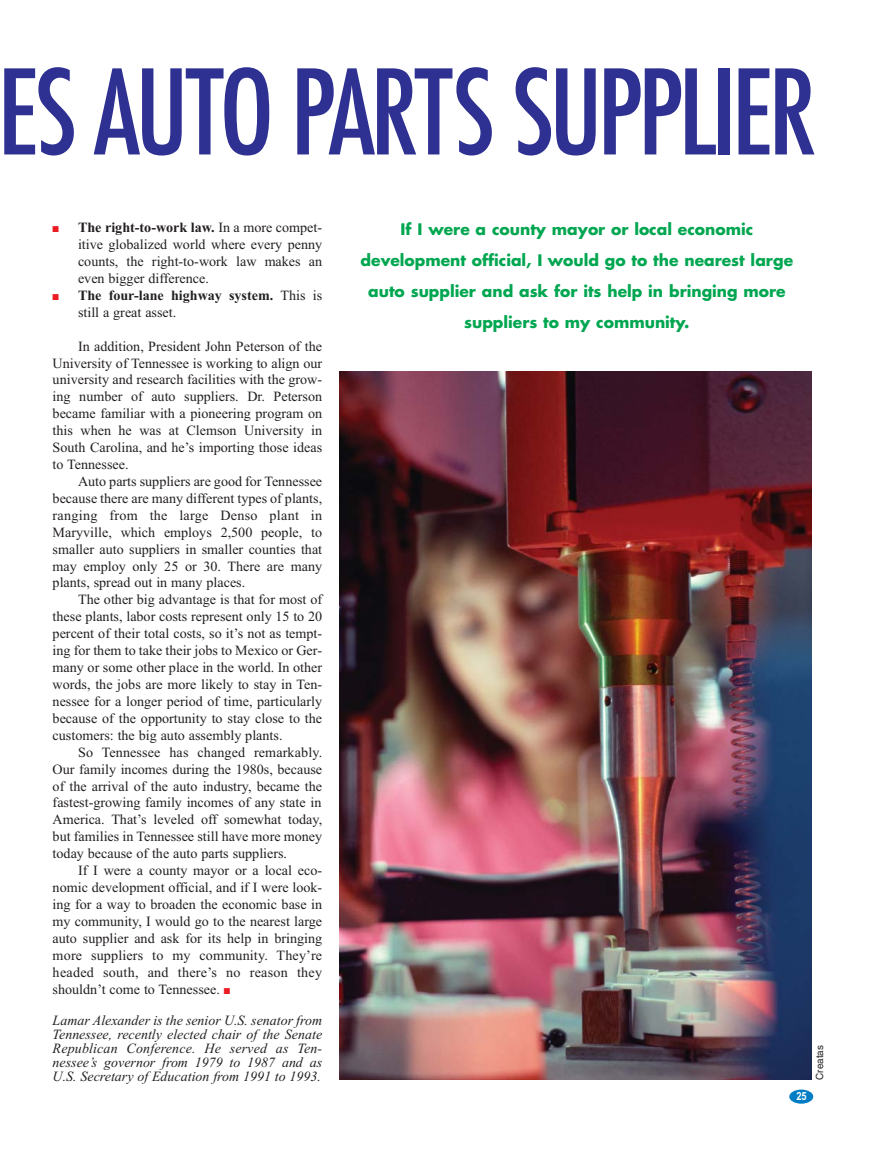
<style>
.page{position:relative;width:874px;height:1151px;background:#fff}
.page>*{position:absolute;margin:0;border:0;box-sizing:border-box;transform-origin:0 0}
.t1{font:500 condensed 114.15px "Futura";letter-spacing:-.04em;color:#2e3092}
.t2{font:700 15.45px/31px "Futura";color:#00a650;text-align:center}
.t3{font:14.1px/17px "Times New Roman";color:#231f20;text-align:justify}
.t4{font:italic 14.1px/14.1px "Times New Roman";color:#231f20;text-align:justify}
.t5{font:700 14.1px/17px "Times New Roman";color:#231f20}
.t6{font:700 11.25px "Arial Narrow";color:#fff}
.t7{font:9.9px "Helvetica";color:#231f20}
.s1{color:#ed1c24}
.s2{font-weight:700}
.s3{font-weight:400}
</style>
<div class="page">
<img style="left:339px;top:372px;width:472px;height:708px">
<div style="left:789px;top:1089px;width:24px;height:15px;background:#007dc5;border-radius:50%"></div>
<h1 class="t1" style="left:-2px;top:48px;width:820px">ES AUTO PARTS SUPPLIER</h1>
<p class="t3" style="left:78px;top:220px;width:245px;text-indent:-25px"><span class="s1">■</span> <span class="s2">The right-to-work law.</span> In a more compet&shy;itive globalized world where every penny counts, the right-to-work law makes an even bigger difference.</p>
<p class="t5" style="left:78px;top:288px;width:245px;text-indent:-25px"><span class="s1">■</span> The four-lane highway system. <span class="s3">This is still a great asset.</span></p>
<p class="t3" style="left:53px;top:339px;width:271px;text-indent:25px">In addition, President John Peterson of the University of Tennessee is working to align our university and research facilities with the grow&shy;ing number of auto suppliers. Dr. Peterson became familiar with a pioneering program on this when he was at Clemson University in South Carolina, and he’s importing those ideas to Tennessee.</p>
<p class="t3" style="left:53px;top:474px;width:271px;text-indent:25px">Auto parts suppliers are good for Tennessee because there are many different types of plants, ranging from the large Denso plant in Maryville, which employs 2,500 people, to smaller auto suppliers in smaller counties that may employ only 25 or 30. There are many plants, spread out in many places.</p>
<p class="t3" style="left:53px;top:592px;width:271px;text-indent:25px">The other big advantage is that for most of these plants, labor costs represent only 15 to 20 percent of their total costs, so it’s not as tempt&shy;ing for them to take their jobs to Mexico or Ger&shy;many or some other place in the world. In other words, the jobs are more likely to stay in Ten&shy;nessee for a longer period of time, particularly because of the opportunity to stay close to the customers: the big auto assembly plants.</p>
<p class="t3" style="left:53px;top:745px;width:271px;text-indent:25px">So Tennessee has changed remarkably.<br>Our family incomes during the 1980s, because of the arrival of the auto industry, became the fastest-growing family incomes of any state in America. That’s leveled off somewhat today, but families in Tennessee still have more money today because of the auto parts suppliers.</p>
<p class="t3" style="left:53px;top:863px;width:271px;text-indent:25px">If I were a county mayor or a local eco&shy;nomic development official, and if I were look&shy;ing for a way to broaden the economic base in my community, I would go to the nearest large auto supplier and ask for its help in bringing more suppliers to my community. They’re headed south, and there’s no reason they shouldn’t come to Tennessee. <span class="s1">■</span></p>
<p class="t4" style="left:53px;top:1014px;width:271px">Lamar Alexander is the senior U.S. senator from Tennessee, recently elected chair of the Senate Republican Conference. He served as Ten&shy;nessee’s governor from 1979 to 1987 and as U.S. Secretary of Education from 1991 to 1993.</p>
<p class="t2" style="left:360px;top:215px;width:434px">If I were a county mayor or local economic development official, I would go to the nearest large auto supplier and ask for its help in bringing more suppliers to my community.</p>
<p class="t6" style="left:796px;top:1090px;width:12px">25</p>
<p class="t7" style="left:816px;top:1080px;width:36px;rotate:-90deg">Creatas</p>
</div>
